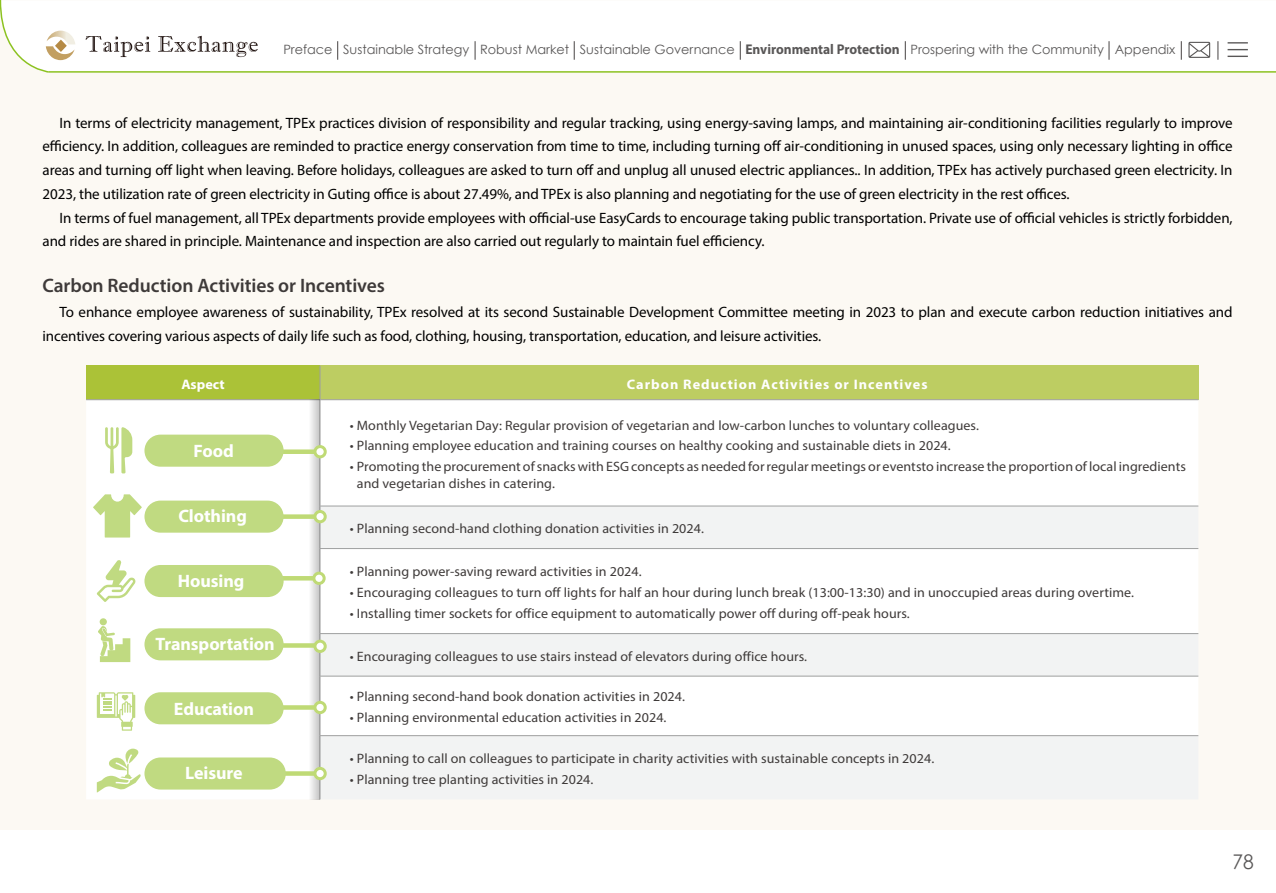
<style>
.page{position:relative;width:1276px;height:893px;background:#fff}
.page>*{position:absolute;margin:0;border:0;box-sizing:border-box;transform-origin:0 0}
.t1{font:20.25px "Century Gothic";color:#595757;scale:.95 1}
.A內文小小標{font:600 19.5px "Myriad Pro";letter-spacing:-.005em;color:#3e3a39}
.A英文內文{font:700 18px "Myriad Pro";letter-spacing:-.005em;color:#fff}
.A英文內文-2{font:15px/23.7px "Myriad Pro";letter-spacing:-.005em;color:#000}
.A表格反白W9-11PT{font:700 13.8px "Myriad Pro";letter-spacing:.07em;color:#fff}
.Ａ英文表格內文W7-9PT{font:13.65px/16.5px "Myriad Pro";letter-spacing:.005em;color:#3e3a39}
.t2{font:12.9px "Century Gothic";color:#595757}
.s1{font-family:"Myriad Pro";font-weight:700;font-size:14.1px}
.s2{font-family:"Myriad Pro";font-size:15.75px;color:#fff}
.s3{font-family:"DF Li Hei Std W3";font-size:19.65px;color:#fff}
</style>
<div class="page">
<div style="left:0;top:0;width:1276px;height:829px;background:#fcf9f3"></div>
<div style="left:86px;top:366px;width:234px;height:34px;background:#abc237"></div>
<div style="left:320px;top:366px;width:878px;height:34px;background:#bdcd62"></div>
<div style="left:86px;top:400px;width:1112px;height:399px;background:#fff"></div>
<svg style="left:321px;top:507px;width:877px;height:292px;fill:#f2f3f3"></svg>
<hr style="left:320px;top:506px;width:878px;height:1px;background:#9fa0a0">
<hr style="left:320px;top:548px;width:878px;height:1px;background:#9fa0a0">
<hr style="left:320px;top:633px;width:878px;height:1px;background:#9fa0a0">
<hr style="left:320px;top:676px;width:878px;height:1px;background:#9fa0a0">
<hr style="left:320px;top:735px;width:878px;height:1px;background:#9fa0a0">
<hr style="left:320px;top:366px;width:1px;height:33px;background:#9fa0a0">
<hr style="left:320px;top:399px;width:878px;height:1px;background:#9fa0a0">
<hr style="left:86px;top:399px;width:234px;height:1px;background:#9fa0a0">
<hr style="left:320px;top:400px;width:1px;height:106px;background:#9fa0a0">
<hr style="left:320px;top:506px;width:1px;height:42px;background:#9fa0a0">
<hr style="left:320px;top:549px;width:1px;height:84px;background:#9fa0a0">
<hr style="left:320px;top:634px;width:1px;height:42px;background:#9fa0a0">
<hr style="left:320px;top:676px;width:1px;height:59px;background:#9fa0a0">
<hr style="left:320px;top:736px;width:1px;height:63px;background:#9fa0a0">
<svg style="left:305px;top:400px;width:15px;height:400px"></svg>
<div style="left:99px;top:618px;width:8px;height:7px;background:#c0da81;border-radius:50%"></div>
<svg style="left:98px;top:626px;width:32px;height:36px"></svg>
<div style="left:216px;top:643px;width:104px;height:5px;background:#bfda75"></div>
<div style="left:315px;top:641px;width:10px;height:10px;background:#fff;border-radius:50%"></div>
<div style="left:313px;top:640px;width:14px;height:13px;border:3px solid #bfda75;border-radius:50%"></div>
<div style="left:144px;top:628px;width:140px;height:32px;background:#c0da81;border-radius:16px"></div>
<svg style="left:97px;top:560px;width:39px;height:42px"></svg>
<hr style="left:220px;top:576px;width:98px;height:4px;background:#bfda75">
<div style="left:314px;top:573px;width:10px;height:10px;background:#fff;border-radius:50%"></div>
<div style="left:312px;top:572px;width:14px;height:13px;border:3px solid #bfda75;border-radius:50%"></div>
<div style="left:144px;top:565px;width:140px;height:32px;background:#c0da81;border-radius:16px"></div>
<svg style="left:105px;top:427px;width:27px;height:46px"></svg>
<div style="left:220px;top:449px;width:99px;height:5px;background:#bfda75"></div>
<div style="left:315px;top:447px;width:10px;height:10px;background:#fff;border-radius:50%"></div>
<div style="left:313px;top:445px;width:14px;height:13px;border:3px solid #bfda75;border-radius:50%"></div>
<div style="left:144px;top:435px;width:140px;height:32px;background:#c0da81;border-radius:16px"></div>
<svg style="left:93px;top:494px;width:49px;height:44px"></svg>
<div style="left:220px;top:514px;width:99px;height:5px;background:#bfda75"></div>
<div style="left:315px;top:511px;width:10px;height:11px;background:#fff;border-radius:50%"></div>
<div style="left:313px;top:510px;width:14px;height:13px;border:3px solid #bfda75;border-radius:50%"></div>
<div style="left:144px;top:501px;width:140px;height:32px;background:#c0da81;border-radius:16px"></div>
<svg style="left:97px;top:692px;width:38px;height:39px"></svg>
<div style="left:216px;top:705px;width:102px;height:5px;background:#bfda75"></div>
<div style="left:315px;top:702px;width:10px;height:11px;background:#fff;border-radius:50%"></div>
<div style="left:313px;top:701px;width:14px;height:13px;border:3px solid #bfda75;border-radius:50%"></div>
<div style="left:144px;top:692px;width:140px;height:32px;background:#c0da81;border-radius:16px"></div>
<svg style="left:97px;top:749px;width:44px;height:43px"></svg>
<div style="left:220px;top:771px;width:98px;height:5px;background:#bfda75"></div>
<div style="left:315px;top:768px;width:10px;height:11px;background:#fff;border-radius:50%"></div>
<div style="left:313px;top:767px;width:14px;height:13px;border:3px solid #bfda75;border-radius:50%"></div>
<div style="left:144px;top:757px;width:142px;height:32px;background:#c0da81;border-radius:16px"></div>
<div style="left:75px;top:1px;width:1201px;height:70px;background:#fff"></div>
<hr style="left:48px;top:71px;width:1228px;height:2px;background:#8cc220">
<svg style="left:1181px;top:41px;width:1px;height:19px"></svg>
<svg style="left:1108px;top:41px;width:1px;height:19px"></svg>
<svg style="left:905px;top:41px;width:1px;height:19px"></svg>
<svg style="left:740px;top:41px;width:1px;height:19px"></svg>
<svg style="left:475px;top:41px;width:1px;height:19px"></svg>
<svg style="left:337px;top:41px;width:1px;height:19px"></svg>
<svg style="left:1217px;top:41px;width:1px;height:19px"></svg>
<hr style="left:1227px;top:42px;width:20px;height:2px;background:#595757">
<svg style="left:1227px;top:49px;width:20px;height:1px"></svg>
<svg style="left:1227px;top:56px;width:20px;height:1px"></svg>
<svg style="left:1188px;top:42px;width:22px;height:16px"></svg>
<svg style="left:574px;top:41px;width:1px;height:19px"></svg>
<svg style="left:0;top:0;width:75px;height:73px"></svg>
<svg style="left:86px;top:36px;width:64px;height:21px"></svg>
<svg style="left:158px;top:36px;width:100px;height:21px"></svg>
<p class="t2" style="left:283px;top:41px;width:969px">Preface Sustainable Strategy Robust Market Sustainable Governance <span class="s1">Environmental Protection</span> Prospering with the Community Appendix <span class="s2">Email</span> <span class="s3">目錄</span></p>
<p class="A英文內文-2" style="left:43px;top:111px;width:1191px;text-align:justify;text-indent:17px">In terms of electricity management, TPEx practices division of responsibility and regular tracking, using energy-saving lamps, and maintaining air-conditioning facilities regularly to improve efficiency. In addition, colleagues are reminded to practice energy conservation from time to time, including turning off air-conditioning in unused spaces, using only necessary lighting in office areas and turning off light when leaving. Before holidays, colleagues are asked to turn off and unplug all unused electric appliances.. In addition, TPEx has actively purchased green electricity. In 2023, the utilization rate of green electricity in Guting office is about 27.49%, and TPEx is also planning and negotiating for the use of green electricity in the rest offices.</p>
<p class="A英文內文-2" style="left:43px;top:205px;width:1191px;text-indent:17px">In terms of fuel management, all TPEx departments provide employees with official-use EasyCards to encourage taking public transportation. Private use of official vehicles is strictly forbidden, and rides are shared in principle. Maintenance and inspection are also carried out regularly to maintain fuel efficiency.</p>
<p class="A內文小小標" style="left:43px;top:273px;width:344px">Carbon Reduction Activities or Incentives</p>
<p class="A英文內文-2" style="left:43px;top:300px;width:1191px;text-indent:17px">To enhance employee awareness of sustainability, TPEx resolved at its second Sustainable Development Committee meeting in 2023 to plan and execute carbon reduction initiatives and incentives covering various aspects of daily life such as food, clothing, housing, transportation, education, and leisure activities.</p>
<p class="A表格反白W9-11PT" style="left:181px;top:375px;width:45px">Aspect</p>
<p class="A表格反白W9-11PT" style="left:627px;top:375px;width:302px">Carbon Reduction Activities or Incentives</p>
<p class="Ａ英文表格內文W7-9PT" style="left:350px;top:417px;width:631px">• Monthly Vegetarian Day: Regular provision of vegetarian and low-carbon lunches to voluntary colleagues.</p>
<p class="Ａ英文表格內文W7-9PT" style="left:350px;top:437px;width:602px">• Planning employee education and training courses on healthy cooking and sustainable diets in 2024.</p>
<p class="Ａ英文表格內文W7-9PT" style="left:357px;top:458px;width:830px;text-indent:-7px">• Promoting the procurement of snacks with ESG concepts as needed for regular meetings or eventsto increase the proportion of local ingredients and vegetarian dishes in catering.</p>
<p class="Ａ英文表格內文W7-9PT" style="left:350px;top:520px;width:356px">• Planning second-hand clothing donation activities in 2024.</p>
<p class="Ａ英文表格內文W7-9PT" style="left:350px;top:563px;width:293px">• Planning power-saving reward activities in 2024.</p>
<p class="Ａ英文表格內文W7-9PT" style="left:350px;top:584px;width:786px">• Encouraging colleagues to turn off lights for half an hour during lunch break (13:00-13:30) and in unoccupied areas during overtime.</p>
<p class="Ａ英文表格內文W7-9PT" style="left:350px;top:605px;width:561px">• Installing timer sockets for office equipment to automatically power off during off-peak hours.</p>
<p class="Ａ英文表格內文W7-9PT" style="left:350px;top:648px;width:459px">• Encouraging colleagues to use stairs instead of elevators during office hours.</p>
<p class="Ａ英文表格內文W7-9PT" style="left:350px;top:688px;width:337px">• Planning second-hand book donation activities in 2024.</p>
<p class="Ａ英文表格內文W7-9PT" style="left:350px;top:709px;width:318px">• Planning environmental education activities in 2024.</p>
<p class="Ａ英文表格內文W7-9PT" style="left:350px;top:750px;width:586px">• Planning to call on colleagues to participate in charity activities with sustainable concepts in 2024.</p>
<p class="Ａ英文表格內文W7-9PT" style="left:350px;top:771px;width:245px">• Planning tree planting activities in 2024.</p>
<p class="A英文內文" style="left:194px;top:439px;width:42px">Food</p>
<p class="A英文內文" style="left:178px;top:504px;width:70px">Clothing</p>
<p class="A英文內文" style="left:178px;top:569px;width:68px">Housing</p>
<p class="A英文內文" style="left:156px;top:632px;width:121px">Transportation</p>
<p class="A英文內文" style="left:174px;top:697px;width:82px">Education</p>
<p class="A英文內文" style="left:185px;top:761px;width:59px">Leisure</p>
<h1 class="t1" style="left:1232px;top:849px;width:24px">78</h1>
</div>
